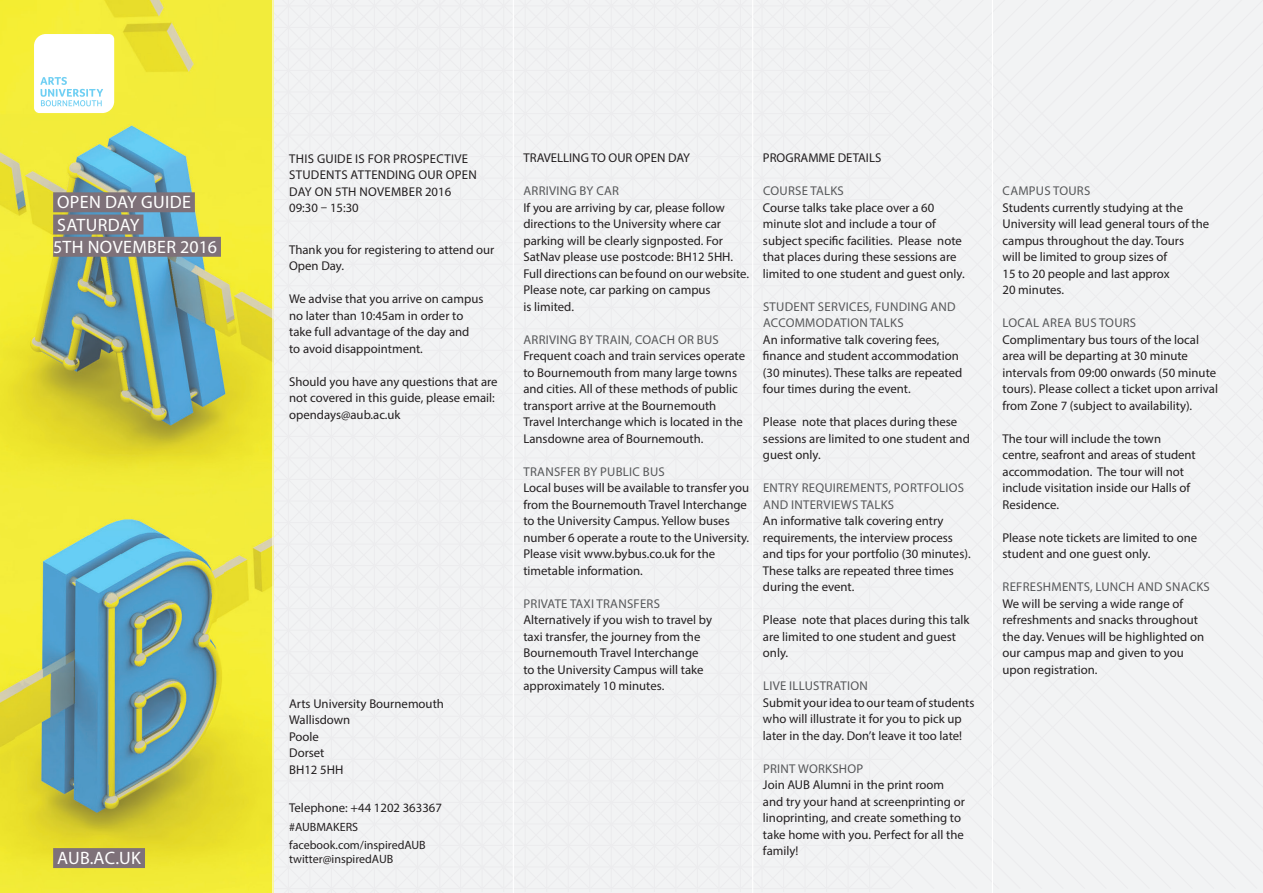
<style>
.page{position:relative;width:1263px;height:893px;background:#fff}
.page>*{position:absolute;margin:0;border:0;box-sizing:border-box;transform-origin:0 0}
.Paragraph_Style_5{font:18px/22.2px "Myriad Pro";letter-spacing:.02em;color:#fff}
.body{font:12.75px/16.5px "Myriad Pro";color:#231f20}
.body-2{font:12.75px/16.5px "Myriad Pro";letter-spacing:.02em;color:#57585a}
.body_caps{font:12.75px/16.5px "Myriad Pro";letter-spacing:.02em;color:#231f20}
.table_body{font:12.75px/16.5px "Myriad Pro";color:#231f20}
.zone{font:12px "Myriad Pro";color:#231f20}
.table_body-2{font:12px "Myriad Pro";color:#231f20}
</style>
<div class="page">
<div style="left:461px;top:0;width:21px;height:889px;background:#f2f3f4"></div>
<div style="left:482px;top:0;width:21px;height:889px;background:#f2f3f4"></div>
<div style="left:503px;top:0;width:22px;height:889px;background:#f2f3f4"></div>
<div style="left:525px;top:0;width:21px;height:889px;background:#f2f3f4"></div>
<div style="left:546px;top:0;width:22px;height:889px;background:#f2f3f4"></div>
<div style="left:568px;top:0;width:21px;height:889px;background:#f2f3f4"></div>
<div style="left:589px;top:0;width:22px;height:889px;background:#f2f3f4"></div>
<div style="left:611px;top:0;width:21px;height:889px;background:#f2f3f4"></div>
<div style="left:632px;top:0;width:22px;height:889px;background:#f2f3f4"></div>
<div style="left:654px;top:0;width:21px;height:889px;background:#f2f3f4"></div>
<div style="left:675px;top:0;width:22px;height:889px;background:#f2f3f4"></div>
<div style="left:697px;top:0;width:21px;height:889px;background:#f2f3f4"></div>
<div style="left:718px;top:0;width:22px;height:889px;background:#f2f3f4"></div>
<div style="left:740px;top:0;width:21px;height:889px;background:#f2f3f4"></div>
<div style="left:761px;top:0;width:22px;height:889px;background:#f2f3f4"></div>
<div style="left:783px;top:0;width:22px;height:889px;background:#f2f3f4"></div>
<div style="left:805px;top:0;width:21px;height:889px;background:#f2f3f4"></div>
<div style="left:826px;top:0;width:22px;height:889px;background:#f2f3f4"></div>
<div style="left:848px;top:0;width:21px;height:889px;background:#f2f3f4"></div>
<div style="left:869px;top:0;width:22px;height:889px;background:#f2f3f4"></div>
<div style="left:891px;top:0;width:372px;height:889px;background:#f2f3f4"></div>
<div style="left:450px;top:0;width:11px;height:889px;background:#f2f3f4"></div>
<div style="left:429px;top:0;width:21px;height:893px;background:#f2f3f4"></div>
<div style="left:408px;top:0;width:21px;height:893px;background:#f2f3f4"></div>
<div style="left:385px;top:0;width:23px;height:893px;background:#f2f3f4"></div>
<div style="left:364px;top:0;width:21px;height:893px;background:#f2f3f4"></div>
<div style="left:343px;top:0;width:21px;height:893px;background:#f2f3f4"></div>
<div style="left:321px;top:0;width:22px;height:893px;background:#f2f3f4"></div>
<div style="left:273px;top:0;width:48px;height:893px;background:#f2f3f4"></div>
<img style="left:0;top:0;width:272px;height:893px">
<hr style="left:992px;top:0;width:1px;height:893px;background:#fff">
<hr style="left:752px;top:0;width:1px;height:893px;background:#fff">
<hr style="left:513px;top:0;width:1px;height:893px;background:#fff">
<div style="left:53px;top:192px;width:142px;height:20px;background:#7e7179"></div>
<div style="left:53px;top:215px;width:90px;height:19px;background:#7e7179"></div>
<div style="left:53px;top:237px;width:168px;height:20px;background:#7e7179"></div>
<div style="left:53px;top:848px;width:92px;height:20px;background:#7e7179"></div>
<svg style="left:34px;top:34px;width:80px;height:79px"></svg>
<p class="Paragraph_Style_5" style="left:57px;top:191px;width:135px">OPEN DAY GUIDE</p>
<p class="Paragraph_Style_5" style="left:53px;top:213px;width:165px">SATURDAY<br>5TH NOVEMBER 2016</p>
<p class="Paragraph_Style_5" style="left:57px;top:847px;width:85px">AUB.AC.UK</p>
<p class="body_caps" style="left:289px;top:150px;width:189px">THIS GUIDE IS FOR PROSPECTIVE<br>STUDENTS ATTENDING OUR OPEN<br>DAY ON 5TH NOVEMBER 2016<br>09:30 – 15:30</p>
<p class="body" style="left:289px;top:241px;width:207px">Thank you for registering to attend our<br>Open Day.</p>
<p class="body" style="left:289px;top:290px;width:196px">We advise that you arrive on campus no later than 10:45am in order to take full advantage of the day and to avoid disappointment.</p>
<p class="body" style="left:289px;top:373px;width:210px">Should you have any questions that are not covered in this guide, please email: opendays@aub.ac.uk</p>
<p class="table_body" style="left:289px;top:695px;width:156px">Arts University Bournemouth<br>Wallisdown<br>Poole<br>Dorset<br>BH12 5HH</p>
<p class="table_body" style="left:289px;top:799px;width:154px">Telephone: +44 1202 363367</p>
<p class="table_body-2" style="left:289px;top:820px;width:70px">#AUBMAKERS</p>
<p class="zone" style="left:289px;top:837px;width:138px">facebook.com/inspiredAUB</p>
<p class="zone" style="left:289px;top:851px;width:106px">twitter@inspiredAUB</p>
<p class="body" style="left:523px;top:149px;width:168px">TRAVELLING TO OUR OPEN DAY</p>
<p class="body-2" style="left:523px;top:182px;width:97px">ARRIVING BY CAR</p>
<p class="body" style="left:523px;top:199px;width:227px">If you are arriving by car, please follow directions to the University where car parking will be clearly signposted. For SatNav please use postcode: BH12 5HH.<br>Full directions can be found on our website.<br>Please note, car parking on campus<br>is limited.</p>
<p class="body-2" style="left:523px;top:331px;width:197px">ARRIVING BY TRAIN, COACH OR BUS</p>
<p class="body" style="left:523px;top:347px;width:223px">Frequent coach and train services operate to Bournemouth from many large towns and cities. All of these methods of public transport arrive at the Bournemouth Travel Interchange which is located in the Lansdowne area of Bournemouth.</p>
<p class="body-2" style="left:523px;top:463px;width:143px">TRANSFER BY PUBLIC BUS</p>
<p class="body" style="left:523px;top:479px;width:227px">Local buses will be available to transfer you from the Bournemouth Travel Interchange to the University Campus. Yellow buses number 6 operate a route to the University.<br>Please visit www.bybus.co.uk for the timetable information.</p>
<p class="body-2" style="left:523px;top:595px;width:138px">PRIVATE TAXI TRANSFERS</p>
<p class="body" style="left:523px;top:611px;width:190px">Alternatively if you wish to travel by taxi transfer, the journey from the Bournemouth Travel Interchange to the University Campus will take approximately 10 minutes.</p>
<p class="body" style="left:763px;top:149px;width:120px">PROGRAMME DETAILS</p>
<p class="body-2" style="left:763px;top:182px;width:82px">COURSE TALKS</p>
<p class="body" style="left:763px;top:199px;width:203px">Course talks take place over a 60 minute slot and include a tour of subject specific facilities. Please note that places during these sessions are limited to one student and guest only.</p>
<p class="body-2" style="left:763px;top:298px;width:194px">STUDENT SERVICES, FUNDING AND<br>ACCOMMODATION TALKS</p>
<p class="body" style="left:763px;top:331px;width:201px">An informative talk covering fees, finance and student accommodation (30 minutes). These talks are repeated four times during the event.</p>
<p class="body" style="left:763px;top:413px;width:208px">Please note that places during these sessions are limited to one student and guest only.</p>
<p class="body-2" style="left:763px;top:479px;width:203px">ENTRY REQUIREMENTS, PORTFOLIOS<br>AND INTERVIEWS TALKS</p>
<p class="body" style="left:763px;top:512px;width:209px">An informative talk covering entry requirements, the interview process and tips for your portfolio (30 minutes).<br>These talks are repeated three times during the event.</p>
<p class="body" style="left:763px;top:611px;width:208px">Please note that places during this talk are limited to one student and guest only.</p>
<p class="body-2" style="left:763px;top:677px;width:106px">LIVE ILLUSTRATION</p>
<p class="body" style="left:763px;top:694px;width:213px">Submit your idea to our team of students who will illustrate it for you to pick up later in the day. Don’t leave it too late!</p>
<p class="body-2" style="left:763px;top:760px;width:102px">PRINT WORKSHOP</p>
<p class="body" style="left:763px;top:776px;width:203px">Join AUB Alumni in the print room and try your hand at screenprinting or linoprinting, and create something to take home with you. Perfect for all the family!</p>
<p class="body-2" style="left:1003px;top:182px;width:89px">CAMPUS TOURS</p>
<p class="body" style="left:1002px;top:199px;width:208px">Students currently studying at the<br>University will lead general tours of the campus throughout the day. Tours<br>will be limited to group sizes of<br>15 to 20 people and last approx<br>20 minutes.</p>
<p class="body-2" style="left:1003px;top:314px;width:135px">LOCAL AREA BUS TOURS</p>
<p class="body" style="left:1002px;top:331px;width:217px">Complimentary bus tours of the local area will be departing at 30 minute intervals from 09:00 onwards (50 minute tours). Please collect a ticket upon arrival from Zone 7 (subject to availability).</p>
<p class="body" style="left:1002px;top:430px;width:195px">The tour will include the town centre, seafront and areas of student accommodation. The tour will not include visitation inside our Halls of<br>Residence.</p>
<p class="body" style="left:1002px;top:529px;width:196px">Please note tickets are limited to one student and one guest only.</p>
<p class="body-2" style="left:1003px;top:578px;width:209px">REFRESHMENTS, LUNCH AND SNACKS</p>
<p class="body" style="left:1002px;top:595px;width:203px">We will be serving a wide range of refreshments and snacks throughout the day. Venues will be highlighted on our campus map and given to you upon registration.</p>
</div>
